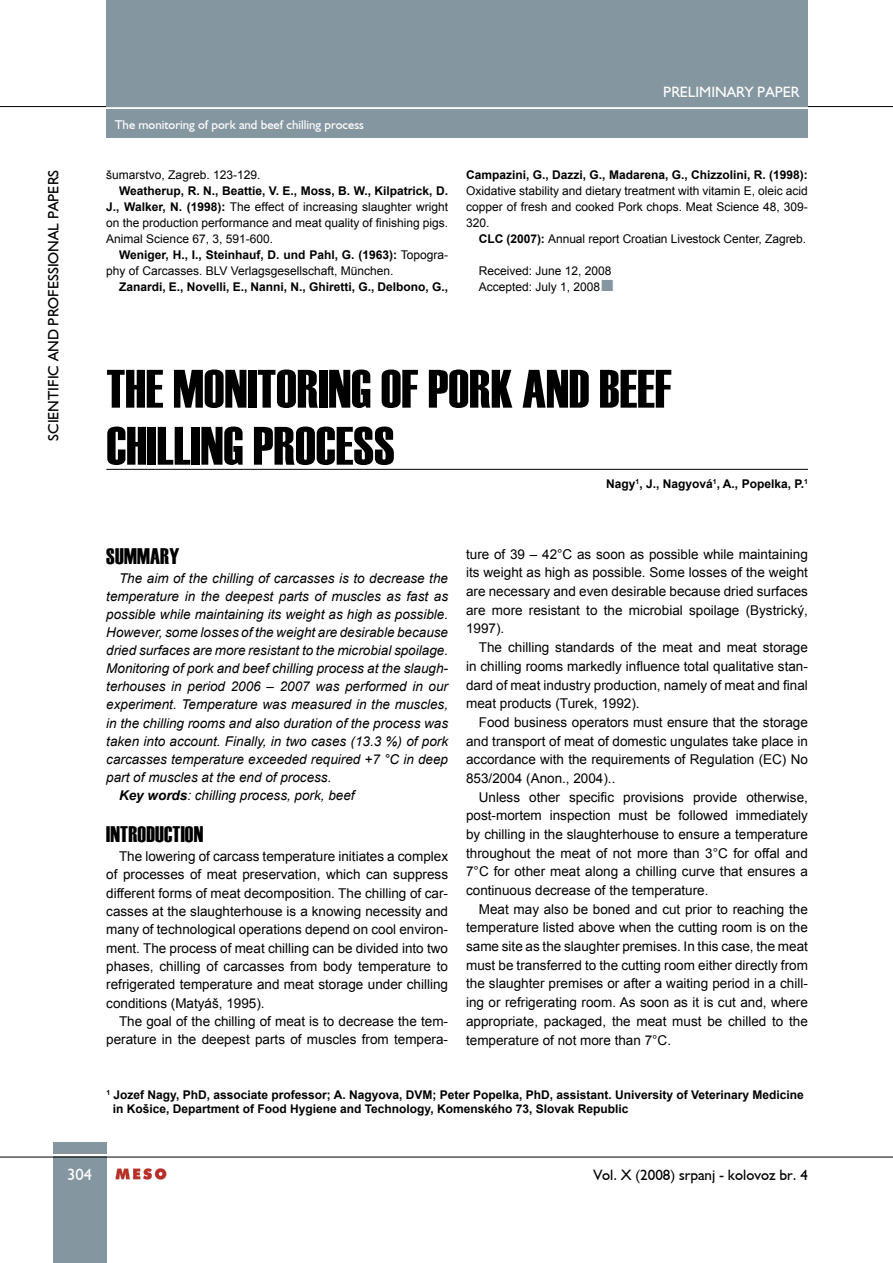
<style>
.page{position:relative;width:893px;height:1263px;background:#fff}
.page>*{position:absolute;margin:0;border:0;box-sizing:border-box;transform-origin:0 0}
.t1{font:54px/57px "Haettenschweiler";color:#000}
.t2{font:22.5px "Haettenschweiler";letter-spacing:.01em;color:#000}
.t3{font:16.5px "Humanist 521 BT";color:#fff}
.t4{font:15px "Humanist 521 BT";color:#000}
.t5{font:15px "Humanist 521 BT";color:#fff}
.t6{font:13.5px/18.8px "Arial";color:#000;text-align:justify}
.t7{font:italic 13.5px "Arial";color:#000}
.t8{font:12.75px "Humanist 521 BT";color:#fff}
.t9{font:12px/16px "Arial";color:#000;text-align:justify}
.t10{font:700 12px/14.4px "Arial";color:#000}
.s1{font-weight:700}
.s2{font-size:24px;color:#8496a0}
</style>
<div class="page">
<svg style="left:115px;top:1168px;width:51px;height:11px"></svg>
<div style="left:53px;top:1157px;width:53px;height:106px;background:#8496a0"></div>
<hr style="left:0;top:1157px;width:893px;height:1px;background:#000">
<div style="left:53px;top:1143px;width:53px;height:11px;background:#8496a0"></div>
<hr style="left:0;top:106px;width:893px;height:1px;background:#000">
<div style="left:106px;top:0;width:702px;height:107px;background:#8496a0"></div>
<div style="left:106px;top:110px;width:702px;height:28px;background:#8496a0"></div>
<hr style="left:106px;top:469px;width:702px;height:1px;background:#000">
<p class="t4" style="left:44px;top:441px;width:272px;rotate:-90deg">SCIENTIFIC AND PROFESSIONAL PAPERS</p>
<p class="t8" style="left:115px;top:116px;width:251px">The monitoring of pork and beef chilling process</p>
<p class="t9" style="left:106px;top:167px;width:156px">šumarstvo, Zagreb. 123-129.</p>
<p class="t9" style="left:106px;top:183px;width:343px;text-indent:13px"><span class="s1">Weatherup, R. N., Beattie, V. E., Moss, B. W., Kilpatrick, D.<br>J., Walker, N. (1998):</span> The effect of increasing slaughter wright on the production performance and meat quality of finishing pigs.<br>Animal Science 67, 3, 591-600.</p>
<p class="t9" style="left:106px;top:247px;width:343px;text-indent:13px"><span class="s1">Weniger, H., I., Steinhauf, D. und Pahl, G. (1963):</span> Topogra&shy;phy of Carcasses. BLV Verlagsgesellschaft, München.</p>
<p class="t10" style="left:119px;top:280px;width:331px">Zanardi, E., Novelli, E., Nanni, N., Ghiretti, G., Delbono, G.,</p>
<p class="t5" style="left:663px;top:83px;width:138px">PRELIMINARY PAPER</p>
<p class="t10" style="left:466px;top:168px;width:343px">Campazini, G., Dazzi, G., Madarena, G., Chizzolini, R. (1998):</p>
<p class="t9" style="left:466px;top:183px;width:343px">Oxidative stability and dietary treatment with vitamin E, oleic acid copper of fresh and cooked Pork chops. Meat Science 48, 309- 320.</p>
<p class="t9" style="left:479px;top:231px;width:329px"><span class="s1">CLC (2007):</span> Annual report Croatian Livestock Center, Zagreb.</p>
<p class="t9" style="left:479px;top:263px;width:137px">Received: June 12, 2008<br>Accepted: July 1, 2008<span class="s2">■</span></p>
<h1 class="t1" style="left:106px;top:360px;width:567px">THE MONITORING OF PORK AND BEEF<br>CHILLING PROCESS</h1>
<p class="t10" style="left:606px;top:476px;width:203px">Nagy<sup>1</sup>, J., Nagyová<sup>1</sup>, A., Popelka, P.<sup>1</sup></p>
<h2 class="t2" style="left:106px;top:541px;width:74px">SUMMARY</h2>
<p class="t7" style="left:119px;top:569px;width:330px">The aim of the chilling of carcasses is to decrease the</p>
<p class="t7" style="left:106px;top:587px;width:343px">temperature in the deepest parts of muscles as fast as</p>
<p class="t7" style="left:106px;top:605px;width:343px">possible while maintaining its weight as high as possible.</p>
<p class="t7" style="left:106px;top:623px;width:343px">However, some losses of the weight are desirable because</p>
<p class="t7" style="left:106px;top:642px;width:343px">dried surfaces are more resistant to the microbial spoilage.</p>
<p class="t7" style="left:106px;top:660px;width:343px">Monitoring of pork and beef chilling process at the slaugh-</p>
<p class="t7" style="left:106px;top:678px;width:343px">terhouses in period 2006 – 2007 was performed in our</p>
<p class="t7" style="left:106px;top:696px;width:343px">experiment. Temperature was measured in the muscles,</p>
<p class="t7" style="left:106px;top:714px;width:343px">in the chilling rooms and also duration of the process was</p>
<p class="t7" style="left:106px;top:732px;width:343px">taken into account. Finally, in two cases (13.3 %) of pork</p>
<p class="t7" style="left:106px;top:750px;width:343px">carcasses temperature exceeded required +7 °C in deep</p>
<p class="t7" style="left:106px;top:768px;width:227px">part of muscles at the end of process.</p>
<p class="t7" style="left:119px;top:787px;width:237px"><span class="s1">Key words</span>: chilling process, pork, beef</p>
<h2 class="t2" style="left:106px;top:819px;width:98px">INTRODUCTION</h2>
<p class="t6" style="left:106px;top:847px;width:343px;line-height:18.3px;text-indent:13px">The lowering of carcass temperature initiates a complex of processes of meat preservation, which can suppress different forms of meat decomposition. The chilling of car&shy;casses at the slaughterhouse is a knowing necessity and many of technological operations depend on cool environ&shy;ment. The process of meat chilling can be divided into two phases, chilling of carcasses from body temperature to refrigerated temperature and meat storage under chilling conditions (Matyáš, 1995).</p>
<p class="t6" style="left:106px;top:1012px;width:343px;line-height:18.3px;text-align:right">The goal of the chilling of meat is to decrease the tem&shy;perature in the deepest parts of muscles from tempera-</p>
<p class="t6" style="left:466px;top:545px;width:343px">ture of 39 – 42°C as soon as possible while maintaining its weight as high as possible. Some losses of the weight are necessary and even desirable because dried surfaces are more resistant to the microbial spoilage (Bystrický, 1997).</p>
<p class="t6" style="left:466px;top:638px;width:343px;text-indent:13px">The chilling standards of the meat and meat storage in chilling rooms markedly influence total qualitative stan&shy;dard of meat industry production, namely of meat and final meat products (Turek, 1992).</p>
<p class="t6" style="left:466px;top:713px;width:343px;text-indent:13px">Food business operators must ensure that the storage and transport of meat of domestic ungulates take place in accordance with the requirements of Regulation (EC) No 853/2004 (Anon., 2004)..</p>
<p class="t6" style="left:466px;top:788px;width:343px;text-indent:13px">Unless other specific provisions provide otherwise, post-mortem inspection must be followed immediately by chilling in the slaughterhouse to ensure a temperature throughout the meat of not more than 3°C for offal and 7°C for other meat along a chilling curve that ensures a continuous decrease of the temperature.</p>
<p class="t6" style="left:466px;top:900px;width:343px;text-indent:13px">Meat may also be boned and cut prior to reaching the temperature listed above when the cutting room is on the same site as the slaughter premises. In this case, the meat must be transferred to the cutting room either directly from the slaughter premises or after a waiting period in a chill&shy;ing or refrigerating room. As soon as it is cut and, where appropriate, packaged, the meat must be chilled to the temperature of not more than 7°C.</p>
<p class="t10" style="left:113px;top:1088px;width:693px;text-indent:-6px"><sup>1</sup> Jozef Nagy, PhD, associate professor; A. Nagyova, DVM; Peter Popelka, PhD, assistant. University of Veterinary Medicine in Košice, Department of Food Hygiene and Technology, Komenského 73, Slovak Republic</p>
<p class="t3" style="left:67px;top:1164px;width:26px">304</p>
<p class="t4" style="left:593px;top:1165px;width:216px">Vol. X (2008) srpanj - kolovoz br. 4</p>
</div>
